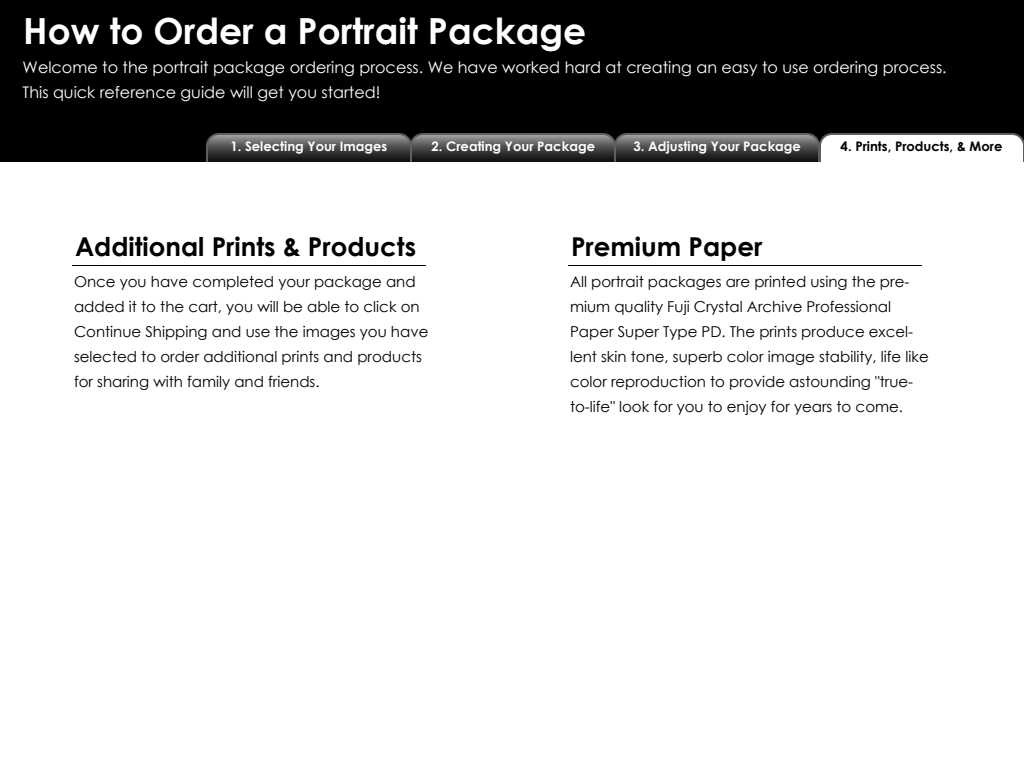
<style>
.page{position:relative;width:1024px;height:768px;background:#fff}
.page>*{position:absolute;margin:0;border:0;box-sizing:border-box;transform-origin:0 0}
.t1{font:700 36px "Century Gothic";color:#fff}
.t2{font:700 26px "Century Gothic";color:#000}
.t3{font:16px/25px "Century Gothic";color:#fff}
.t4{font:15px/25px "Century Gothic";color:#000}
.t5{font:700 13.1px "Century Gothic";color:#fff}
.t6{font:700 13.1px "Century Gothic";color:#000}
</style>
<div class="page">
<div style="left:0;top:0;width:1024px;height:162px;background:#000"></div>
<svg style="left:207px;top:134px;width:204px;height:65px;background:#4a494a"></svg>
<div style="left:206px;top:133px;width:206px;height:67px;border:2px solid #5e5e5e;border-radius:12px"></div>
<svg style="left:411px;top:134px;width:204px;height:65px;background:#4a494a"></svg>
<div style="left:410px;top:133px;width:206px;height:67px;border:2px solid #5e5e5e;border-radius:12px"></div>
<svg style="left:615px;top:134px;width:204px;height:65px;background:#4a494a"></svg>
<div style="left:614px;top:133px;width:206px;height:67px;border:2px solid #5e5e5e;border-radius:12px"></div>
<svg style="left:819px;top:133px;width:205px;height:29px;background:#efefef"></svg>
<div style="left:0;top:162px;width:1024px;height:606px;background:#fff"></div>
<hr style="left:72px;top:265px;width:354px;height:1px;background:#000">
<hr style="left:568px;top:265px;width:354px;height:1px;background:#000">
<h1 class="t1" style="left:23px;top:4px;width:565px">How to Order a Portrait Package</h1>
<p class="t3" style="left:23px;top:54px;width:926px">Welcome to the portrait package ordering process. We have worked hard at creating an easy to use ordering process.<br>This quick reference guide will get you started!</p>
<p class="t5" style="left:230px;top:136px;width:159px">1. Selecting Your Images</p>
<p class="t5" style="left:431px;top:136px;width:165px">2. Creating Your Package</p>
<p class="t5" style="left:633px;top:136px;width:169px">3. Adjusting Your Package</p>
<p class="t6" style="left:841px;top:136px;width:163px">4. Prints, Products, &amp; More</p>
<h2 class="t2" style="left:75px;top:227px;width:343px">Additional Prints &amp; Products</h2>
<p class="t4" style="left:74px;top:269px;width:356px">Once you have completed your package and added it to the cart, you will be able to click on Continue Shipping and use the images you have selected to order additional prints and products for sharing with family and friends.</p>
<h2 class="t2" style="left:571px;top:227px;width:193px">Premium Paper</h2>
<p class="t4" style="left:570px;top:269px;width:360px">All portrait packages are printed using the pre&shy;mium quality Fuji Crystal Archive Professional Paper Super Type PD. The prints produce excel&shy;lent skin tone, superb color image stability, life like color reproduction to provide astounding "true&shy;to-life" look for you to enjoy for years to come.</p>
</div>
